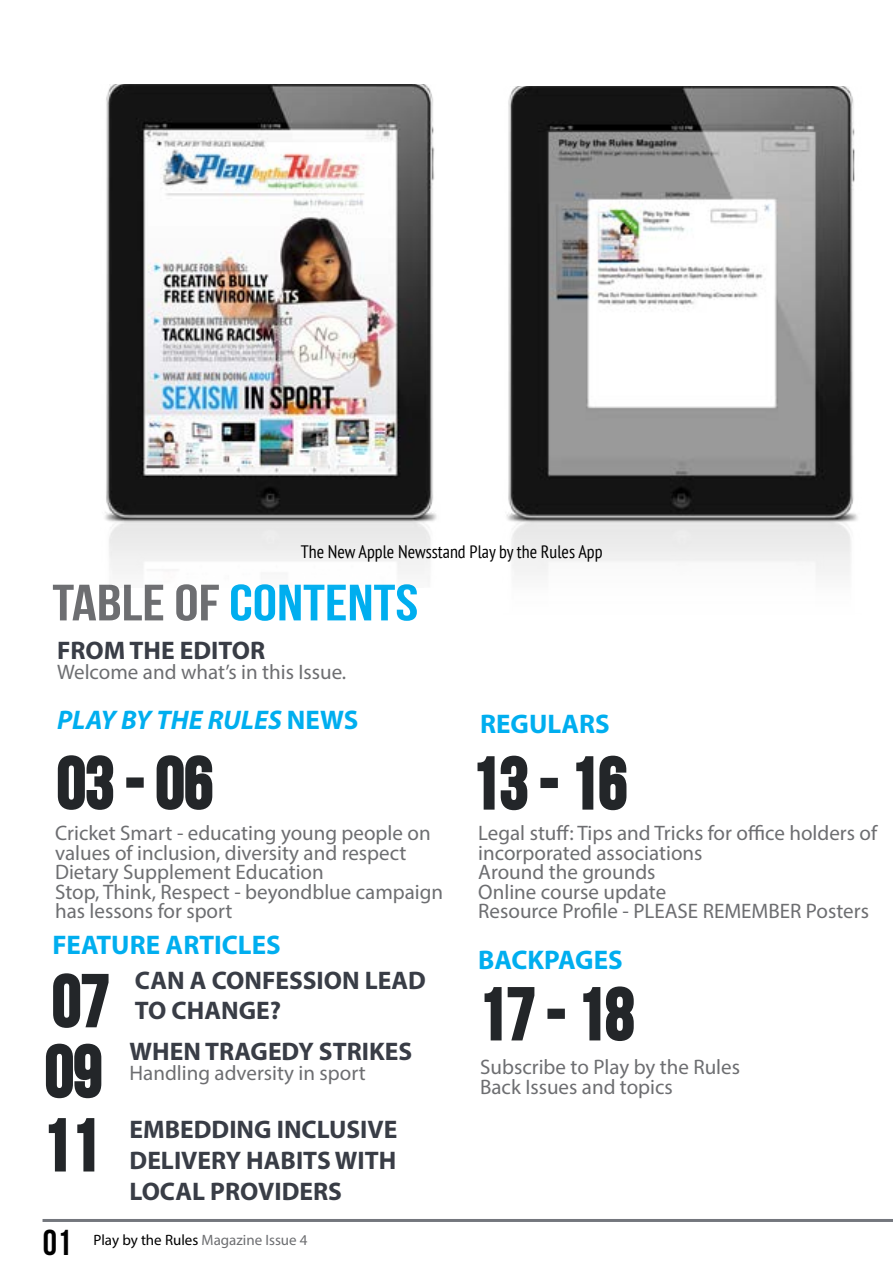
<style>
.page{position:relative;width:893px;height:1263px;background:#fff}
.page>*{position:absolute;margin:0;border:0;box-sizing:border-box;transform-origin:0 0}
.t1{font:72px "Bebas Neue";color:#232629}
.t2{font:51px "Bebas Neue";color:#00aeef;scale:1.2 1}
.t3{font:36px "Bebas Neue";color:#000}
.t4{font:700 27px "Myriad Pro";color:#00aeef}
.t5{font:italic 700 27px "Myriad Pro";color:#00aeef}
.t6{font:700 25.5px/30.6px "Myriad Pro";color:#393d46}
.t7{font:21px/19.5px "Myriad Pro";color:#6d6e71}
.t8{font:condensed 18px "PT Sans";color:#000}
.t9{font:15px "Myriad Pro";color:#000}
.s1{color:#6d6e71}
.s2{font-style:normal}
</style>
<div class="page">
<hr style="left:43px;top:1219px;width:850px;height:3px;background:#393d46">
<svg style="left:57px;top:755px;width:57px;height:55px"></svg>
<div style="left:126px;top:777px;width:18px;height:11px;border:3px solid #232629"></div>
<svg style="left:156px;top:755px;width:57px;height:55px"></svg>
<svg style="left:53px;top:973px;width:56px;height:55px"></svg>
<img style="left:105px;top:84px;width:332px;height:490px">
<svg style="left:45px;top:1043px;width:57px;height:56px"></svg>
<svg style="left:48px;top:1118px;width:18px;height:54px"></svg>
<svg style="left:77px;top:1118px;width:18px;height:54px"></svg>
<svg style="left:477px;top:755px;width:51px;height:56px"></svg>
<div style="left:540px;top:778px;width:18px;height:10px;border:3px solid #232629"></div>
<svg style="left:576px;top:755px;width:51px;height:56px"></svg>
<svg style="left:484px;top:987px;width:51px;height:54px"></svg>
<div style="left:547px;top:1009px;width:18px;height:10px;border:3px solid #232629"></div>
<svg style="left:583px;top:986px;width:51px;height:55px"></svg>
<img style="left:506px;top:86px;width:352px;height:489px">
<p class="t8" style="left:301px;top:540px;width:303px">The New Apple Newsstand Play by the Rules App</p>
<h2 class="t2" style="left:52px;top:575px;width:306px"><span class="s1">TABLE OF</span>CONTENTS</h2>
<p class="t6" style="left:57px;top:634px;width:210px">FROM THE EDITOR</p>
<p class="t7" style="left:57px;top:661px;width:291px">Welcome and what’s in this Issue.</p>
<p class="t5" style="left:57px;top:702px;width:303px">PLAY BY THE RULES <span class="s2">NEWS</span></p>
<p class="t4" style="left:480px;top:706px;width:131px">REGULARS</p>
<h1 class="t1" style="left:57px;top:743px;width:157px">03 - 06</h1>
<p class="t7" style="left:55px;top:823px;width:390px">Cricket Smart - educating young people on values of inclusion, diversity and respect Dietary Supplement Education<br>Stop, Think, Respect - beyondblue campaign has lessons for sport</p>
<p class="t4" style="left:52px;top:927px;width:230px">FEATURE ARTICLES</p>
<p class="t6" style="left:135px;top:964px;width:293px">CAN A CONFESSION LEAD<br>TO CHANGE?</p>
<h1 class="t1" style="left:52px;top:961px;width:59px">07</h1>
<h1 class="t1" style="left:45px;top:1032px;width:59px">09</h1>
<h1 class="t1" style="left:43px;top:1105px;width:59px">11</h1>
<p class="t6" style="left:130px;top:1035px;width:284px">WHEN TRAGEDY STRIKES</p>
<p class="t7" style="left:130px;top:1063px;width:238px">Handling adversity in sport</p>
<p class="t6" style="left:130px;top:1114px;width:269px;text-align:justify">EMBEDDING INCLUSIVE DELIVERY HABITS WITH LOCAL PROVIDERS</p>
<h3 class="t3" style="left:43px;top:1222px;width:30px">01</h3>
<p class="t9" style="left:94px;top:1230px;width:216px">Play by the Rules <span class="s1">Magazine Issue 4</span></p>
<h1 class="t1" style="left:471px;top:744px;width:157px">13 - 16</h1>
<p class="t7" style="left:478px;top:823px;width:400px">Legal stuff: Tips and Tricks for office holders of incorporated associations<br>Around the grounds<br>Online course update<br>Resource Profile - PLEASE REMEMBER Posters</p>
<p class="t4" style="left:478px;top:942px;width:146px">BACKPAGES</p>
<h1 class="t1" style="left:478px;top:974px;width:157px">17 - 18</h1>
<p class="t7" style="left:480px;top:1057px;width:261px">Subscribe to Play by the Rules<br>Back Issues and topics</p>
</div>
